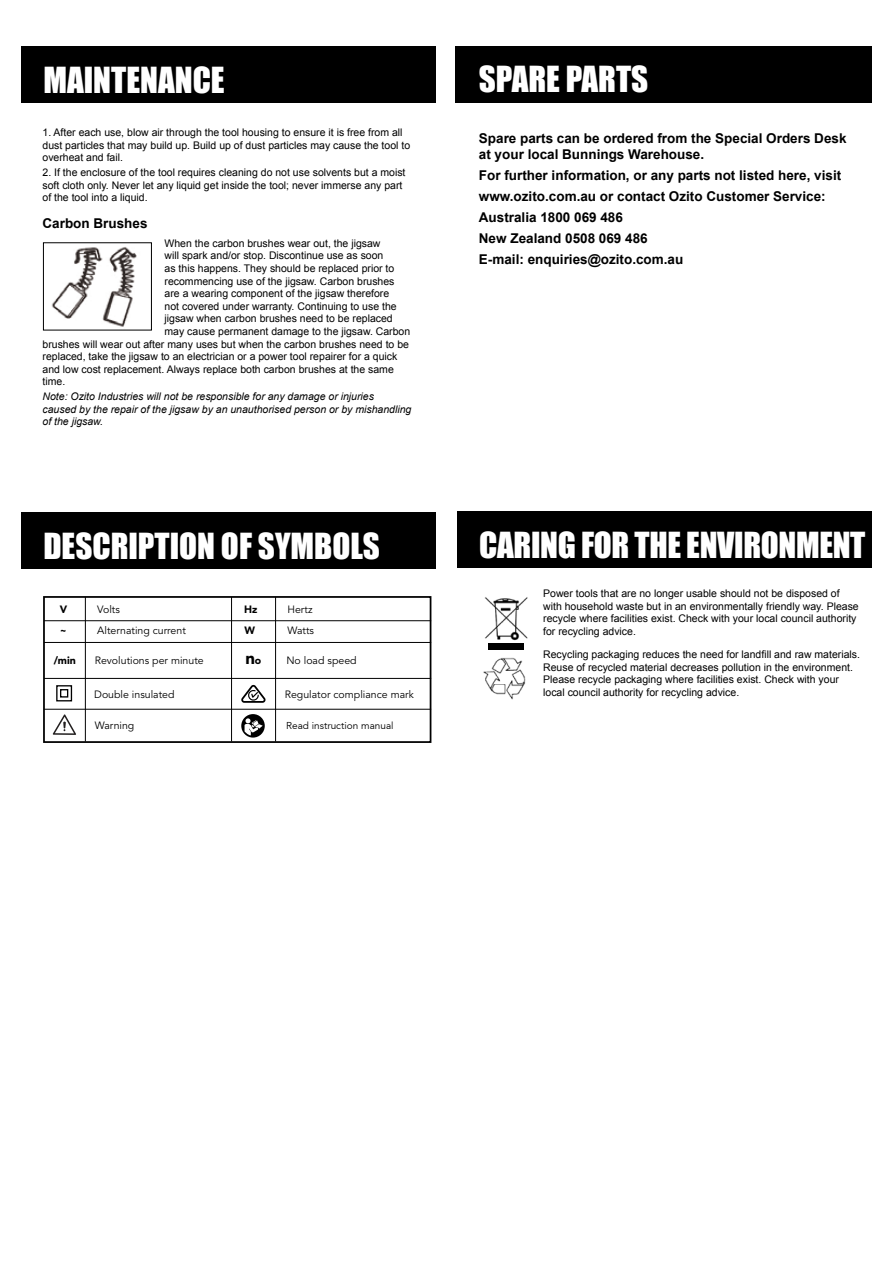
<style>
.page{position:relative;width:893px;height:1263px;background:#fff}
.page>*{position:absolute;margin:0;border:0;box-sizing:border-box;transform-origin:0 0}
.t1{font:33px "Impact";color:#fff}
.t2{font:900 16.8px "Avenir LT Std";color:#000}
.t3{font:700 13.5px/21px "Arial";color:#000}
.t4{font:10.5px/12.6px "Arial";color:#000}
.t5{font:italic 10.5px/12.6px "Arial";color:#000}
.t6{font:10.5px "Avenir LT Std";color:#000}
.t7{font:900 10.5px "Avenir LT Std";color:#000}
.t8{font:10.05px "Avenir";color:#000}
.s1{font-size:10.5px}
</style>
<div class="page">
<div style="left:21px;top:46px;width:415px;height:57px;background:#000"></div>
<div style="left:21px;top:512px;width:415px;height:57px;background:#000"></div>
<div style="left:457px;top:511px;width:415px;height:57px;background:#000"></div>
<img style="left:51px;top:247px;width:86px;height:80px">
<div style="left:43px;top:242px;width:109px;height:88px;border:1px solid #000"></div>
<div style="left:455px;top:46px;width:417px;height:56px;background:#000"></div>
<img style="left:485px;top:597px;width:43px;height:44px">
<img style="left:483px;top:657px;width:43px;height:43px">
<div style="left:488px;top:643px;width:36px;height:6px;background:#000"></div>
<svg style="left:43px;top:596px;width:388px;height:147px"></svg>
<hr style="left:44px;top:620px;width:387px;height:1px;background:#000">
<hr style="left:44px;top:642px;width:387px;height:1px;background:#000">
<hr style="left:44px;top:678px;width:387px;height:1px;background:#000">
<hr style="left:44px;top:709px;width:387px;height:1px;background:#000">
<hr style="left:85px;top:597px;width:1px;height:144px;background:#000">
<hr style="left:275px;top:597px;width:1px;height:144px;background:#000">
<hr style="left:231px;top:597px;width:1px;height:144px;background:#000">
<svg style="left:53px;top:714px;width:23px;height:21px"></svg>
<svg style="left:241px;top:714px;width:24px;height:23px"></svg>
<svg style="left:241px;top:684px;width:25px;height:19px"></svg>
<h1 class="t1" style="left:43px;top:54px;width:183px">MAINTENANCE</h1>
<p class="t4" style="left:43px;top:126px;width:369px">1. After each use, blow air through the tool housing to ensure it is free from all dust particles that may build up. Build up of dust particles may cause the tool to overheat and fail.</p>
<p class="t4" style="left:43px;top:166px;width:365px">2. If the enclosure of the tool requires cleaning do not use solvents but a moist soft cloth only. Never let any liquid get inside the tool; never immerse any part of the tool into a liquid.</p>
<p class="t3" style="left:43px;top:213px;width:107px">Carbon Brushes</p>
<p class="t4" style="left:165px;top:237px;width:217px">When the carbon brushes wear out, the jigsaw</p>
<p class="t4" style="left:165px;top:250px;width:220px">will spark and/or stop. Discontinue use as soon</p>
<p class="t4" style="left:165px;top:262px;width:231px">as this happens. They should be replaced prior to</p>
<p class="t4" style="left:165px;top:275px;width:231px">recommencing use of the jigsaw. Carbon brushes</p>
<p class="t4" style="left:165px;top:287px;width:226px">are a wearing component of the jigsaw therefore</p>
<p class="t4" style="left:165px;top:300px;width:234px">not covered under warranty. Continuing to use the</p>
<p class="t4" style="left:165px;top:313px;width:230px">jigsaw when carbon brushes need to be replaced</p>
<p class="t4" style="left:165px;top:325px;width:247px">may cause permanent damage to the jigsaw. Carbon</p>
<p class="t4" style="left:43px;top:338px;width:368px">brushes will wear out after many uses but when the carbon brushes need to be</p>
<p class="t4" style="left:43px;top:350px;width:356px">replaced, take the jigsaw to an electrician or a power tool repairer for a quick</p>
<p class="t4" style="left:43px;top:363px;width:353px">and low cost replacement. Always replace both carbon brushes at the same</p>
<p class="t4" style="left:43px;top:376px;width:24px">time.</p>
<p class="t5" style="left:43px;top:390px;width:370px">Note: Ozito Industries will not be responsible for any damage or injuries<br>caused by the repair of the jigsaw by an unauthorised person or by mishandling of the jigsaw.</p>
<h1 class="t1" style="left:479px;top:54px;width:171px">SPARE PARTS</h1>
<p class="t3" style="left:479px;top:131px;width:369px;line-height:16.2px">Spare parts can be ordered from the Special Orders Desk at your local Bunnings Warehouse.</p>
<p class="t3" style="left:479px;top:165px;width:364px">For further information, or any parts not listed here, visit www.ozito.com.au or contact Ozito Customer Service:<br>Australia 1800 069 486<br>New Zealand 0508 069 486<br>E-mail: enquiries@ozito.com.au</p>
<h1 class="t1" style="left:43px;top:520px;width:338px">DESCRIPTION OF SYMBOLS</h1>
<h1 class="t1" style="left:479px;top:519px;width:388px">CARING FOR THE ENVIRONMENT</h1>
<p class="t7" style="left:60px;top:603px;width:9px">V</p>
<p class="t6" style="left:97px;top:603px;width:24px">Volts</p>
<p class="t7" style="left:244px;top:603px;width:15px">Hz</p>
<p class="t6" style="left:287px;top:603px;width:27px">Hertz</p>
<p class="t7" style="left:60px;top:624px;width:9px">~</p>
<p class="t6" style="left:97px;top:624px;width:90px">Alternating current</p>
<p class="t7" style="left:245px;top:624px;width:12px">W</p>
<p class="t6" style="left:287px;top:624px;width:28px">Watts</p>
<p class="t7" style="left:54px;top:654px;width:24px">/min</p>
<p class="t6" style="left:95px;top:654px;width:110px">Revolutions per minute</p>
<p class="t6" style="left:94px;top:688px;width:82px">Double insulated</p>
<p class="t6" style="left:285px;top:688px;width:130px">Regulator compliance mark</p>
<p class="t6" style="left:95px;top:719px;width:41px">Warning</p>
<h2 class="t2" style="left:245px;top:648px;width:18px">n<span class="s1">o</span></h2>
<p class="t6" style="left:286px;top:654px;width:72px">No load speed</p>
<p class="t8" style="left:286px;top:719px;width:109px">Read instruction manual</p>
<p class="t4" style="left:543px;top:587px;width:317px">Power tools that are no longer usable should not be disposed of with household waste but in an environmentally friendly way. Please recycle where facilities exist. Check with your local council authority for recycling advice.</p>
<p class="t4" style="left:543px;top:648px;width:318px">Recycling packaging reduces the need for landfill and raw materials.<br>Reuse of recycled material decreases pollution in the environment.<br>Please recycle packaging where facilities exist. Check with your local council authority for recycling advice.</p>
</div>
